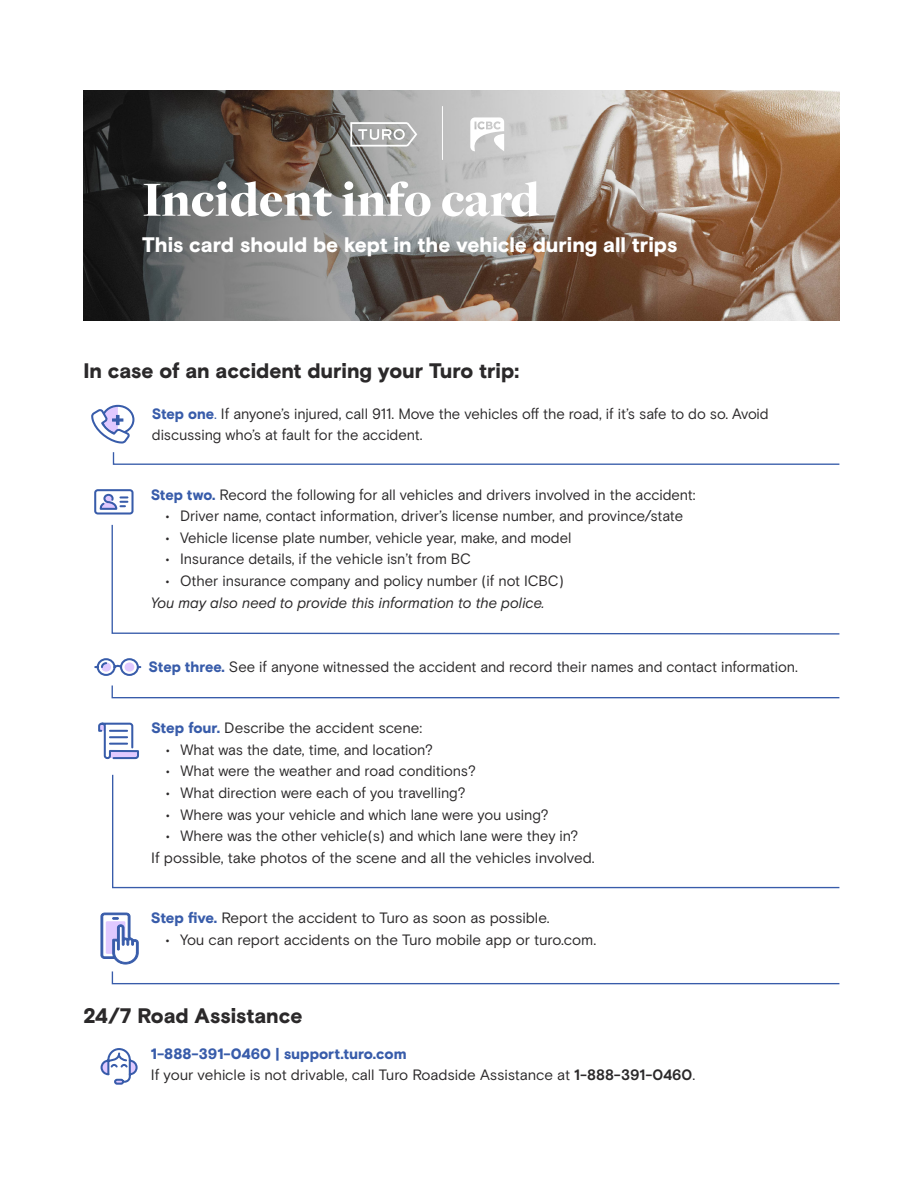
<style>
.page{position:relative;width:918px;height:1188px;background:#fff}
.page>*{position:absolute;margin:0;border:0;box-sizing:border-box;transform-origin:0 0}
.t1{font:900 51px "Freight Disp Pro";color:#fff}
.t2{font:900 21px "Basis Grotesque";letter-spacing:-.005em;color:#2b292a}
.t3{font:900 21px "Basis Grotesque";color:#fff}
.t4{font:15px/21.6px "Basis Grotesque";letter-spacing:-.01em;color:#2b292a}
.t5{font:italic 15px "Basis Grotesque";letter-spacing:-.005em;color:#2b292a}
.t6{font:900 15px "Basis Grotesque";color:#385caa}
.s1{font-weight:900;color:#385caa}
.s2{color:#385caa}
.s3{font-weight:700}
</style>
<div class="page">
<img style="left:83px;top:90px;width:756px;height:230px">
<div style="left:101px;top:405px;width:33px;height:29px;border:2px solid #385caa;border-radius:50%"></div>
<svg style="left:91px;top:406px;width:40px;height:38px"></svg>
<svg style="left:112px;top:452px;width:728px;height:13px"></svg>
<svg style="left:100px;top:912px;width:740px;height:73px"></svg>
<svg style="left:94px;top:489px;width:40px;height:26px"></svg>
<svg style="left:111px;top:524px;width:729px;height:111px"></svg>
<svg style="left:94px;top:658px;width:48px;height:18px"></svg>
<svg style="left:111px;top:685px;width:729px;height:14px"></svg>
<svg style="left:98px;top:722px;width:41px;height:38px"></svg>
<svg style="left:112px;top:774px;width:728px;height:115px"></svg>
<svg style="left:350px;top:122px;width:67px;height:25px"></svg>
<svg style="left:469px;top:117px;width:35px;height:34px"></svg>
<hr style="left:442px;top:106px;width:1px;height:54px;background:#fff">
<svg style="left:100px;top:1048px;width:38px;height:37px"></svg>
<p class="t1" style="left:142px;top:166px;width:399px">Incident info card</p>
<p class="t3" style="left:142px;top:232px;width:537px">This card should be kept in the vehicle during all trips</p>
<p class="t2" style="left:83px;top:358px;width:437px">In case of an accident during your Turo trip:</p>
<p class="t4" style="left:152px;top:403px;width:618px"><span class="s1">Step one</span><span class="s2">.</span> If anyone’s injured, call 911. Move the vehicles off the road, if it’s safe to do so. Avoid discussing who’s at fault for the accident.</p>
<p class="t4" style="left:151px;top:484px;width:546px"><span class="s1">Step two.</span> Record the following for all vehicles and drivers involved in the accident:</p>
<p class="t4" style="left:165px;top:505px;width:519px">• Driver name, contact information, driver’s license number, and province/state</p>
<p class="t4" style="left:165px;top:527px;width:408px">• Vehicle license plate number, vehicle year, make, and model</p>
<p class="t4" style="left:165px;top:548px;width:307px">• Insurance details, if the vehicle isn’t from BC</p>
<p class="t4" style="left:165px;top:570px;width:400px">• Other insurance company and policy number (if not ICBC)</p>
<p class="t5" style="left:151px;top:594px;width:395px">You may also need to provide this information to the police.</p>
<p class="t4" style="left:149px;top:656px;width:651px"><span class="s1">Step three.</span> See if anyone witnessed the accident and record their names and contact information.</p>
<p class="t4" style="left:151px;top:717px;width:273px"><span class="s1">Step four.</span> Describe the accident scene:</p>
<p class="t4" style="left:166px;top:739px;width:269px">• What was the date, time, and location?</p>
<p class="t4" style="left:166px;top:760px;width:312px">• What were the weather and road conditions?</p>
<p class="t4" style="left:166px;top:782px;width:301px">• What direction were each of you travelling?</p>
<p class="t4" style="left:166px;top:803px;width:384px">• Where was your vehicle and which lane were you using?</p>
<p class="t4" style="left:166px;top:825px;width:414px">• Where was the other vehicle(s) and which lane were they in?</p>
<p class="t4" style="left:151px;top:847px;width:445px">If possible, take photos of the scene and all the vehicles involved.</p>
<p class="t4" style="left:151px;top:907px;width:400px"><span class="s1">Step five.</span> Report the accident to Turo as soon as possible.</p>
<p class="t4" style="left:166px;top:928px;width:432px">• You can report accidents on the Turo mobile app or turo.com.</p>
<p class="t2" style="left:83px;top:1004px;width:220px">24/7 Road Assistance</p>
<p class="t6" style="left:151px;top:1044px;width:257px">1-888-391-0460 | support.turo.com</p>
<p class="t4" style="left:151px;top:1064px;width:546px">If your vehicle is not drivable, call Turo Roadside Assistance at <span class="s3">1-888-391-0460</span>.</p>
</div>
